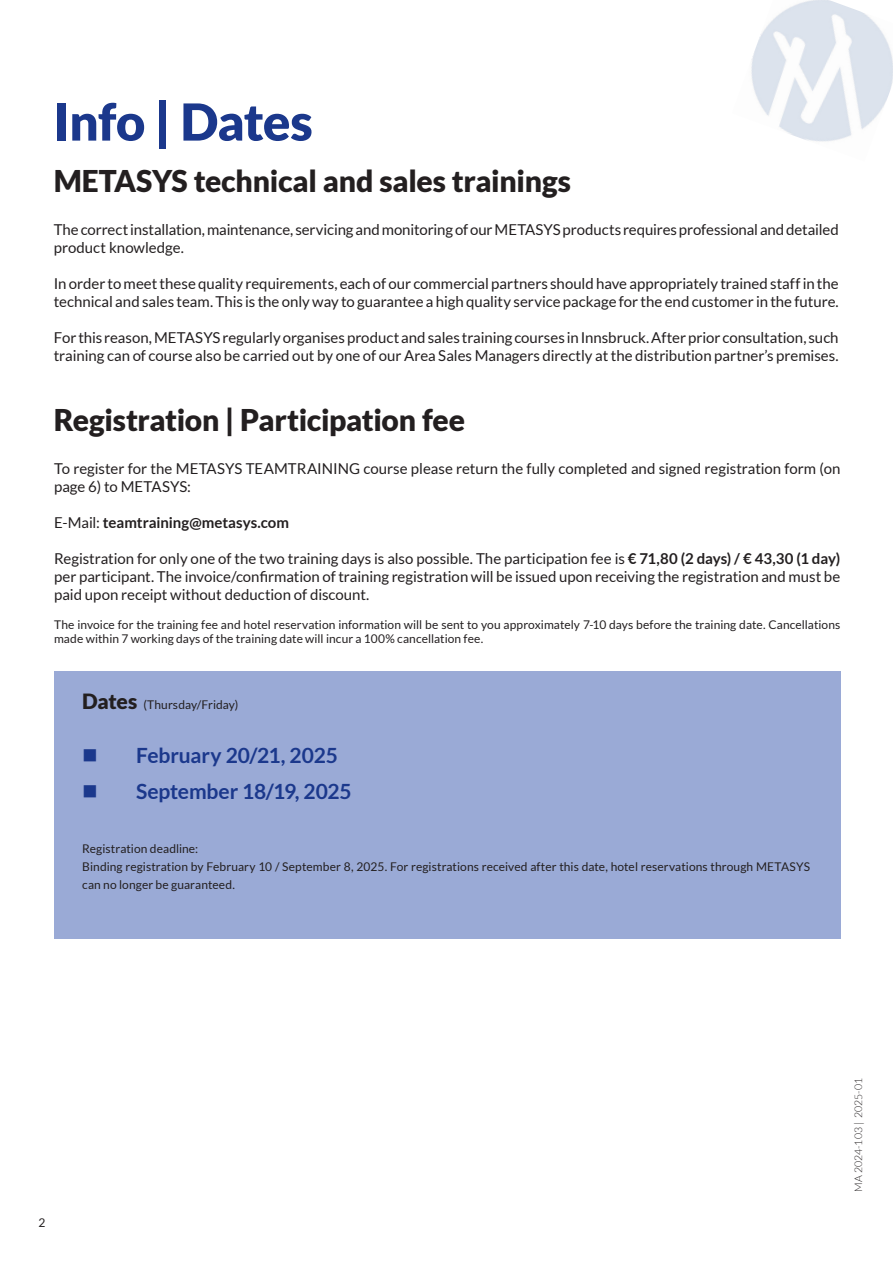
<style>
.page{position:relative;width:893px;height:1263px;background:#fff}
.page>*{position:absolute;margin:0;border:0;box-sizing:border-box;transform-origin:0 0}
.t1{font:900 51px "Lato";letter-spacing:-.015em;color:#1b388c}
.t2{font:900 30px "Lato";letter-spacing:-.01em;color:#231f20}
.t3{font:700 21px "Lato";letter-spacing:-.005em;color:#1b388c}
.t4{font:15px/18px "Lato";letter-spacing:-.005em;color:#231f20}
.t5{font:700 15px "Lato";letter-spacing:-.005em;color:#231f20}
.t6{font:12px/18px "Lato";letter-spacing:.005em;color:#231f20}
.t7{font:300 10.5px "Lato";color:#231f20}
.s1{font-weight:400}
.s2{font-weight:700}
.s3{font-weight:900;font-size:21px}
</style>
<div class="page">
<div style="left:54px;top:672px;width:786px;height:267px;background:#9aaad6"></div>
<img style="left:751px;top:0;width:142px;height:142px">
<h1 class="t1" style="left:54px;top:92px;width:260px">Info | Dates</h1>
<h2 class="t2" style="left:54px;top:163px;width:519px">METASYS technical and sales trainings</h2>
<p class="t4" style="left:54px;top:220px;width:786px">The correct installation, maintenance, servicing and monitoring of our METASYS products requires professional and detailed product knowledge.</p>
<p class="t4" style="left:54px;top:274px;width:786px">In order to meet these quality requirements, each of our commercial partners should have appropriately trained staff in the technical and sales team. This is the only way to guarantee a high quality service package for the end customer in the future.</p>
<p class="t4" style="left:54px;top:328px;width:786px">For this reason, METASYS regularly organises product and sales training courses in Innsbruck. After prior consultation, such training can of course also be carried out by one of our Area Sales Managers directly at the distribution partner’s premises.</p>
<h2 class="t2" style="left:54px;top:402px;width:413px">Registration | Participation fee</h2>
<p class="t4" style="left:54px;top:460px;width:788px">To register for the METASYS TEAMTRAINING course please return the fully completed and signed registration form (on page 6) to METASYS:</p>
<p class="t5" style="left:54px;top:514px;width:237px"><span class="s1">E-Mail:</span> teamtraining@metasys.com</p>
<p class="t4" style="left:54px;top:550px;width:788px;text-align:justify">Registration for only one of the two training days is also possible. The participation fee is <span class="s2">€ 71,80 (2 days) / € 43,30 (1 day) </span>per participant. The invoice/confirmation of training registration will be issued upon receiving the registration and must be paid upon receipt without deduction of discount.</p>
<p class="t6" style="left:54px;top:617px;width:788px;line-height:14.4px">The invoice for the training fee and hotel reservation information will be sent to you approximately 7-10 days before the training date. Cancellations made within 7 working days of the training date will incur a 100% cancellation fee.</p>
<p class="t6" style="left:82px;top:696px;width:158px"><span class="s3">Dates</span> (Thursday/Friday)</p>
<h3 class="t3" style="left:82px;top:744px;width:257px">■ February 20/21, 2025</h3>
<h3 class="t3" style="left:82px;top:780px;width:271px">■ September 18/19, 2025</h3>
<p class="t6" style="left:82px;top:840px;width:729px">Registration deadline:<br>Binding registration by February 10 / September 8, 2025. For registrations received after this date, hotel reservations through METASYS can no longer be guaranteed.</p>
<p class="t6" style="left:38px;top:1213px;width:8px">2</p>
<p class="t7" style="left:853px;top:1192px;width:115px;rotate:-90deg">MA 2024-103 | 2025-01</p>
</div>
